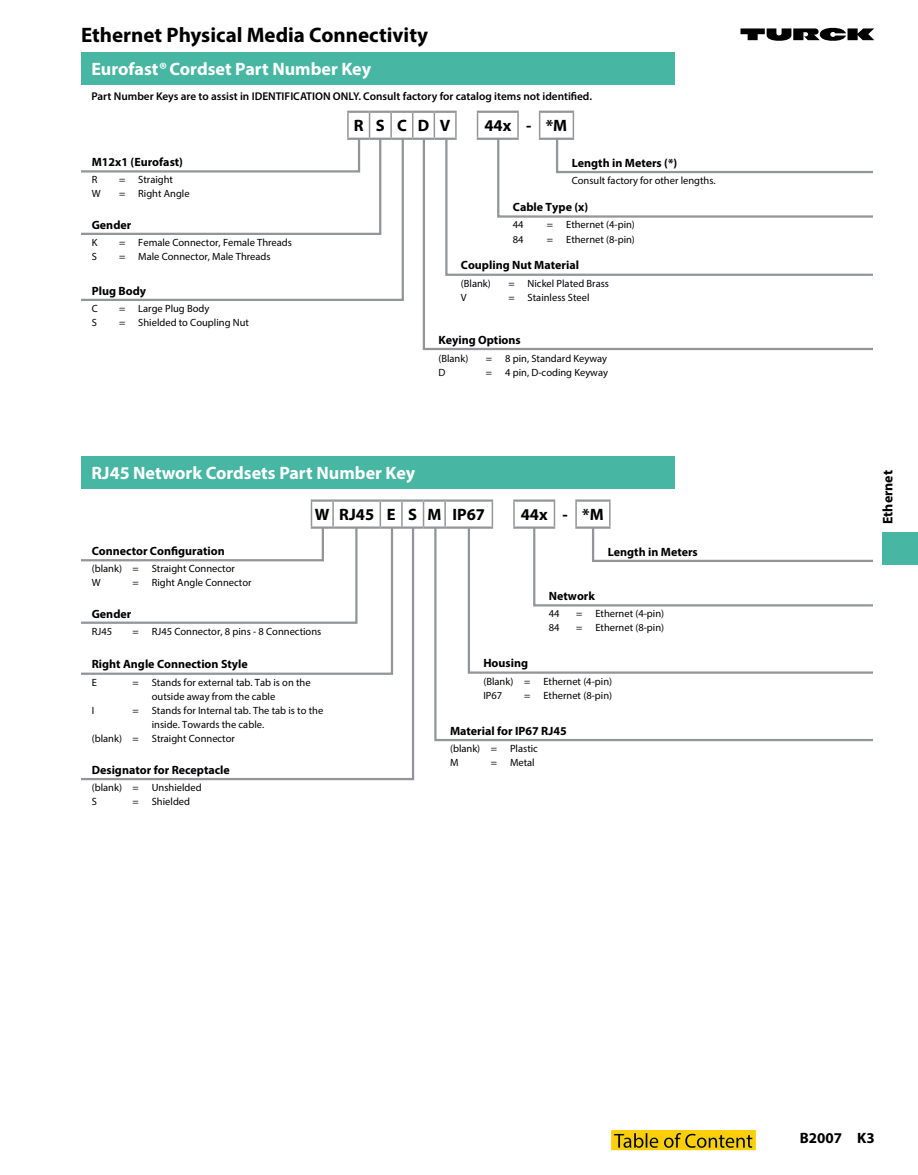
<style>
.page{position:relative;width:918px;height:1175px;background:#fff}
.page>*{position:absolute;margin:0;border:0;box-sizing:border-box;transform-origin:0 0}
.t1{font:700 21px "Myriad Pro";color:#000}
.t2{font:700 18px "Myriad Pro";color:#fff}
.t3{font:700 16.5px "Myriad Pro";color:#000}
.t4{font:700 15px "Myriad Pro";color:#000}
.t5{font:700 13.95px "Myriad Pro";color:#000}
.t6{font:700 12px "Myriad Pro";color:#000}
.t7{font:600 11.25px "Myriad Pro";color:#000}
.t8{font:10.5px/14.1px "Myriad Pro";color:#000}
.s1{font-style:italic}
</style>
<div class="page">
<div style="left:882px;top:532px;width:36px;height:32px;background:#47b6a3"></div>
<hr style="left:311px;top:499px;width:22px;height:3px;background:#939598">
<hr style="left:333px;top:499px;width:47px;height:3px;background:#939598">
<hr style="left:380px;top:499px;width:22px;height:3px;background:#939598">
<svg style="left:380px;top:502px;width:1px;height:23px"></svg>
<hr style="left:402px;top:499px;width:22px;height:3px;background:#939598">
<hr style="left:401px;top:502px;width:2px;height:24px;background:#939598">
<hr style="left:424px;top:499px;width:21px;height:3px;background:#939598">
<svg style="left:423px;top:502px;width:1px;height:24px"></svg>
<hr style="left:445px;top:499px;width:48px;height:3px;background:#939598">
<hr style="left:444px;top:502px;width:2px;height:24px;background:#939598">
<svg style="left:492px;top:502px;width:1px;height:23px"></svg>
<hr style="left:402px;top:526px;width:22px;height:3px;background:#939598">
<hr style="left:424px;top:526px;width:21px;height:3px;background:#939598">
<hr style="left:513px;top:502px;width:2px;height:24px;background:#939598">
<hr style="left:513px;top:499px;width:42px;height:3px;background:#939598">
<hr style="left:575px;top:499px;width:36px;height:3px;background:#939598">
<svg style="left:81px;top:525px;width:334px;height:256px"></svg>
<svg style="left:81px;top:525px;width:313px;height:151px"></svg>
<svg style="left:553px;top:502px;width:58px;height:23px"></svg>
<svg style="left:433px;top:525px;width:440px;height:217px"></svg>
<div style="left:81px;top:52px;width:594px;height:32px;background:#47b6a3"></div>
<svg style="left:740px;top:28px;width:134px;height:12px"></svg>
<hr style="left:347px;top:111px;width:23px;height:2px;background:#939598">
<hr style="left:370px;top:111px;width:21px;height:2px;background:#939598">
<hr style="left:391px;top:111px;width:22px;height:2px;background:#939598">
<hr style="left:390px;top:113px;width:2px;height:25px;background:#939598">
<hr style="left:413px;top:111px;width:21px;height:2px;background:#939598">
<svg style="left:412px;top:113px;width:1px;height:25px"></svg>
<hr style="left:434px;top:111px;width:23px;height:2px;background:#939598">
<svg style="left:434px;top:113px;width:1px;height:24px"></svg>
<hr style="left:455px;top:113px;width:2px;height:25px;background:#939598">
<hr style="left:391px;top:138px;width:22px;height:2px;background:#939598">
<hr style="left:413px;top:138px;width:21px;height:2px;background:#939598">
<svg style="left:477px;top:113px;width:1px;height:24px"></svg>
<hr style="left:477px;top:111px;width:42px;height:2px;background:#939598">
<hr style="left:539px;top:111px;width:35px;height:2px;background:#939598">
<svg style="left:81px;top:137px;width:324px;height:164px"></svg>
<svg style="left:422px;top:137px;width:451px;height:214px"></svg>
<svg style="left:496px;top:113px;width:377px;height:106px"></svg>
<div style="left:81px;top:456px;width:594px;height:33px;background:#47b6a3"></div>
<img style="left:611px;top:1130px;width:144px;height:21px">
<h1 class="t1" style="left:81px;top:21px;width:349px">Ethernet Physical Media Connectivity</h1>
<h2 class="t2" style="left:91px;top:57px;width:281px">Eurofast<span class="s1">®</span> Cordset Part Number Key</h2>
<p class="t7" style="left:91px;top:89px;width:502px">Part Number Keys are to assist in IDENTIFICATION ONLY. Consult factory for catalog items not identified.</p>
<p class="t6" style="left:92px;top:154px;width:93px">M12x1 (Eurofast)</p>
<p class="t8" style="left:92px;top:173px;width:7px">R</p>
<p class="t8" style="left:119px;top:173px;width:56px">= Straight</p>
<p class="t8" style="left:92px;top:187px;width:10px">W</p>
<p class="t8" style="left:119px;top:187px;width:72px">= Right Angle</p>
<p class="t6" style="left:92px;top:217px;width:41px">Gender</p>
<p class="t8" style="left:92px;top:235px;width:7px">K</p>
<p class="t8" style="left:119px;top:235px;width:174px">= Female Connector, Female Threads</p>
<p class="t8" style="left:92px;top:249px;width:7px">S</p>
<p class="t8" style="left:119px;top:249px;width:153px">= Male Connector, Male Threads</p>
<p class="t6" style="left:92px;top:283px;width:56px">Plug Body</p>
<p class="t8" style="left:92px;top:301px;width:8px">C</p>
<p class="t8" style="left:119px;top:301px;width:92px">= Large Plug Body</p>
<p class="t8" style="left:92px;top:315px;width:7px">S</p>
<p class="t8" style="left:119px;top:315px;width:131px">= Shielded to Coupling Nut</p>
<h3 class="t3" style="left:354px;top:115px;width:98px">RSCDV</h3>
<h3 class="t3" style="left:484px;top:115px;width:84px">44x - *M</h3>
<p class="t6" style="left:572px;top:155px;width:107px">Length in Meters (*)</p>
<p class="t8" style="left:572px;top:173px;width:146px">Consult factory for other lengths.</p>
<p class="t6" style="left:513px;top:199px;width:77px">Cable Type (x)</p>
<p class="t8" style="left:513px;top:218px;width:12px">44</p>
<p class="t8" style="left:547px;top:218px;width:90px">= Ethernet (4-pin)</p>
<p class="t8" style="left:513px;top:232px;width:12px">84</p>
<p class="t8" style="left:547px;top:232px;width:90px">= Ethernet (8-pin)</p>
<p class="t6" style="left:461px;top:257px;width:120px">Coupling Nut Material</p>
<p class="t8" style="left:461px;top:276px;width:31px">(Blank)</p>
<p class="t8" style="left:508px;top:276px;width:102px">= Nickel Plated Brass</p>
<p class="t8" style="left:461px;top:290px;width:7px">V</p>
<p class="t8" style="left:508px;top:290px;width:83px">= Stainless Steel</p>
<p class="t6" style="left:438px;top:332px;width:84px">Keying Options</p>
<p class="t8" style="left:438px;top:351px;width:31px">(Blank)</p>
<p class="t8" style="left:486px;top:351px;width:123px">= 8 pin, Standard Keyway</p>
<p class="t8" style="left:438px;top:365px;width:8px">D</p>
<p class="t8" style="left:486px;top:365px;width:124px">= 4 pin, D-coding Keyway</p>
<h2 class="t2" style="left:91px;top:461px;width:325px">RJ45 Network Cordsets Part Number Key</h2>
<p class="t6" style="left:92px;top:543px;width:134px">Connector Configuration</p>
<p class="t8" style="left:92px;top:561px;width:145px">(blank) = Straight Connector<br>W</p>
<p class="t8" style="left:133px;top:575px;width:120px">= Right Angle Connector</p>
<h3 class="t3" style="left:315px;top:504px;width:172px">W RJ45 E S M IP67</h3>
<h3 class="t3" style="left:521px;top:504px;width:84px">44x - *M</h3>
<p class="t6" style="left:608px;top:544px;width:92px">Length in Meters</p>
<p class="t6" style="left:92px;top:606px;width:41px">Gender</p>
<p class="t8" style="left:92px;top:624px;width:22px">RJ45</p>
<p class="t8" style="left:133px;top:624px;width:190px">= RJ45 Connector, 8 pins - 8 Connections</p>
<p class="t6" style="left:92px;top:656px;width:158px">Right Angle Connection Style</p>
<p class="t8" style="left:92px;top:675px;width:7px">E</p>
<p class="t8" style="left:152px;top:675px;width:160px;text-indent:-19px">= Stands for external tab. Tab is on the outside away from the cable</p>
<p class="t8" style="left:92px;top:703px;width:4px">I</p>
<p class="t8" style="left:133px;top:703px;width:192px">= Stands for Internal tab. The tab is to the</p>
<p class="t8" style="left:152px;top:717px;width:114px">inside. Towards the cable.</p>
<p class="t8" style="left:92px;top:731px;width:145px">(blank) = Straight Connector</p>
<p class="t6" style="left:92px;top:762px;width:140px">Designator for Receptacle</p>
<p class="t8" style="left:92px;top:780px;width:111px">(blank) = Unshielded<br>S</p>
<p class="t8" style="left:133px;top:794px;width:59px">= Shielded</p>
<p class="t6" style="left:549px;top:588px;width:48px">Network</p>
<p class="t8" style="left:549px;top:606px;width:12px">44</p>
<p class="t8" style="left:576px;top:606px;width:90px">= Ethernet (4-pin)</p>
<p class="t8" style="left:549px;top:620px;width:12px">84</p>
<p class="t8" style="left:576px;top:620px;width:90px">= Ethernet (8-pin)</p>
<p class="t6" style="left:483px;top:655px;width:46px">Housing</p>
<p class="t8" style="left:483px;top:674px;width:130px">(Blank) = Ethernet (4-pin)<br>IP67</p>
<p class="t8" style="left:524px;top:688px;width:90px">= Ethernet (8-pin)</p>
<p class="t6" style="left:450px;top:723px;width:118px">Material for IP67 RJ45</p>
<p class="t8" style="left:450px;top:741px;width:89px">(blank) = Plastic<br>M</p>
<p class="t8" style="left:491px;top:755px;width:45px">= Metal</p>
<h3 class="t5" style="left:879px;top:524px;width:55px;rotate:-90deg">Ethernet</h3>
<h3 class="t4" style="left:800px;top:1128px;width:76px">B2007 K3</h3>
</div>
